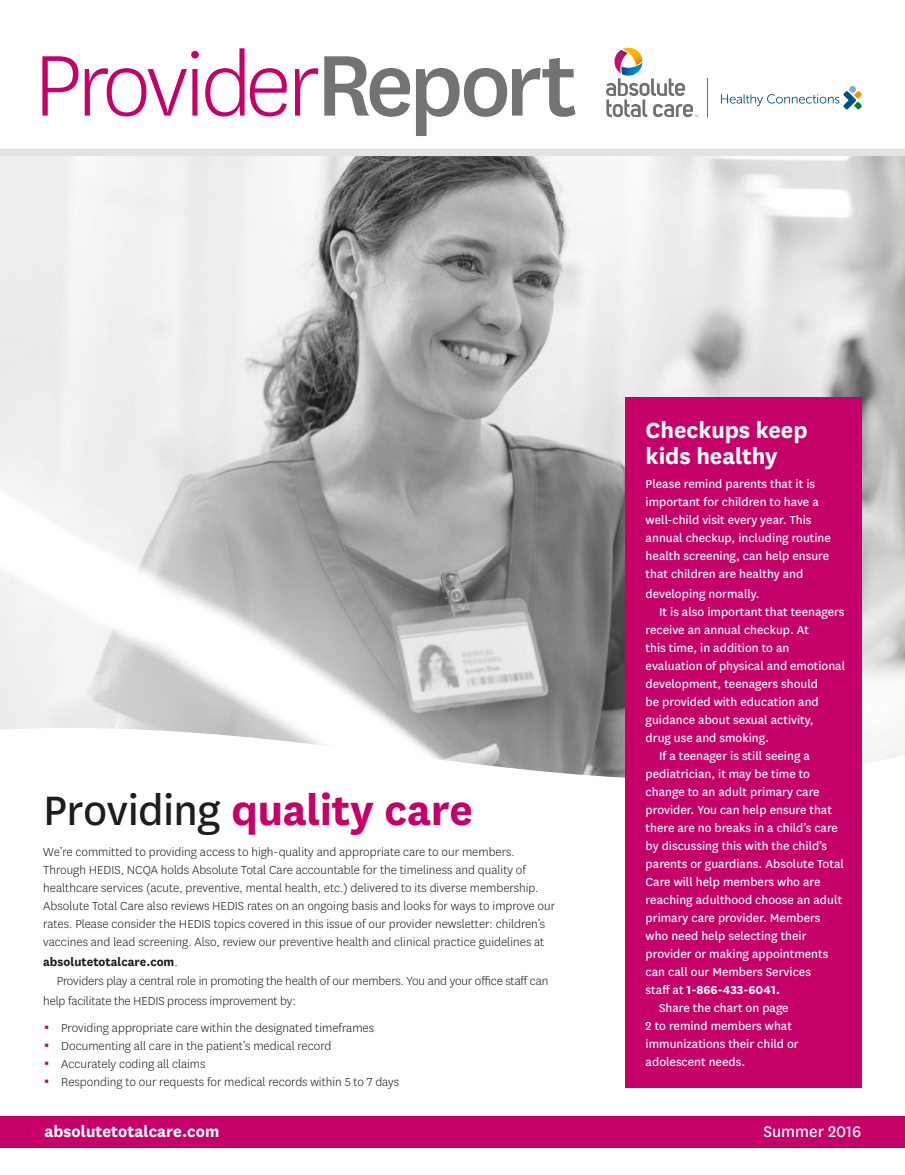
<style>
.page{position:relative;width:905px;height:1175px;background:#fff}
.page>*{position:absolute;margin:0;border:0;box-sizing:border-box;transform-origin:0 0}
.t1{font:700 48px "Centene Sans";letter-spacing:-.01em;color:#c50068}
.t2{font:700 25.5px/25.5px "Centene Sans";letter-spacing:-.005em;color:#fff}
.t3{font:700 18px "Centene Sans";color:#fff}
.t4{font:18px "Centene Sans";color:#fff}
.t5{font:13.5px/18px "Centene Sans";color:#fff}
.t6{font:300 13.5px/18px "Centene Sans";color:#1d1d1b}
.t7{font:700 13.5px "Centene Sans";color:#fff}
.t8{font:700 13.5px "Centene Sans";color:#1d1d1b}
.s1{font-weight:400;color:#1d1d1b}
.s2{font-weight:300}
.s3{font-weight:400}
</style>
<div class="page">
<div style="left:0;top:1116px;width:905px;height:31px;background:#c50068"></div>
<img style="left:0;top:156px;width:905px;height:572px">
<svg style="left:0;top:728px;width:905px;height:135px"></svg>
<div style="left:625px;top:397px;width:236px;height:690px;background:#c50068"></div>
<svg style="left:324px;top:56px;width:251px;height:80px"></svg>
<svg style="left:42px;top:48px;width:276px;height:68px"></svg>
<div style="left:0;top:149px;width:905px;height:7px;background:#e3e3e3"></div>
<svg style="left:606px;top:48px;width:92px;height:69px"></svg>
<div style="left:849px;top:86px;width:7px;height:7px;background:#8da8cc;border-radius:50%"></div>
<svg style="left:721px;top:91px;width:140px;height:19px"></svg>
<hr style="left:707px;top:78px;width:1px;height:39px;background:#706f6f">
<h1 class="t1" style="left:43px;top:775px;width:431px"><span class="s1">Providing</span> quality care</h1>
<p class="t6" style="left:43px;top:842px;width:513px">We’re committed to providing access to high-quality and appropriate care to our members.<br>Through HEDIS, NCQA holds Absolute Total Care accountable for the timeliness and quality of healthcare services (acute, preventive, mental health, etc.) delivered to its diverse membership.<br>Absolute Total Care also reviews HEDIS rates on an ongoing basis and looks for ways to improve our rates. Please consider the HEDIS topics covered in this issue of our provider newsletter: children’s vaccines and lead screening. Also, review our preventive health and clinical practice guidelines at</p>
<p class="t8" style="left:43px;top:952px;width:136px">absolutetotalcare.com<span class="s2">.</span></p>
<p class="t6" style="left:57px;top:971px;width:493px">Providers play a central role in promoting the health of our members. You and your office staff can</p>
<p class="t6" style="left:43px;top:991px;width:254px">help facilitate the HEDIS process improvement by:</p>
<p class="t6" style="left:61px;top:1018px;width:339px">Providing appropriate care within the designated timeframes Documenting all care in the patient’s medical record<br>Accurately coding all claims<br>Responding to our requests for medical records within 5 to 7 days</p>
<h2 class="t2" style="left:645px;top:415px;width:163px">Checkups keep kids healthy</h2>
<p class="t5" style="left:645px;top:474px;width:187px">Please remind parents that it is important for children to have a well-child visit every year. This annual checkup, including routine health screening, can help ensure that children are healthy and</p>
<p class="t5" style="left:645px;top:584px;width:116px">developing normally.</p>
<p class="t5" style="left:659px;top:602px;width:187px">It is also important that teenagers</p>
<p class="t5" style="left:645px;top:620px;width:165px">receive an annual checkup. At</p>
<p class="t5" style="left:645px;top:638px;width:145px">this time, in addition to an</p>
<p class="t5" style="left:645px;top:656px;width:201px">evaluation of physical and emotional</p>
<p class="t5" style="left:645px;top:674px;width:174px">development, teenagers should</p>
<p class="t5" style="left:645px;top:692px;width:175px">be provided with education and</p>
<p class="t5" style="left:645px;top:710px;width:170px">guidance about sexual activity,</p>
<p class="t5" style="left:645px;top:728px;width:125px">drug use and smoking.</p>
<p class="t5" style="left:659px;top:746px;width:152px">If a teenager is still seeing a</p>
<p class="t5" style="left:645px;top:764px;width:166px">pediatrician, it may be time to</p>
<p class="t5" style="left:645px;top:782px;width:175px">change to an adult primary care</p>
<p class="t5" style="left:645px;top:800px;width:188px">provider. You can help ensure that</p>
<p class="t5" style="left:645px;top:818px;width:194px">there are no breaks in a child’s care</p>
<p class="t5" style="left:645px;top:836px;width:183px">by discussing this with the child’s</p>
<p class="t5" style="left:645px;top:854px;width:200px">parents or guardians. Absolute Total</p>
<p class="t5" style="left:645px;top:872px;width:176px">Care will help members who are</p>
<p class="t5" style="left:645px;top:890px;width:198px">reaching adulthood choose an adult</p>
<p class="t5" style="left:645px;top:908px;width:176px">primary care provider. Members</p>
<p class="t5" style="left:645px;top:926px;width:162px">who need help selecting their</p>
<p class="t5" style="left:645px;top:944px;width:184px">provider or making appointments</p>
<p class="t5" style="left:645px;top:962px;width:167px">can call our Members Services</p>
<p class="t7" style="left:645px;top:980px;width:136px"><span class="s3">staff at</span> 1-866-433-6041.</p>
<p class="t5" style="left:659px;top:998px;width:131px">Share the chart on page</p>
<p class="t5" style="left:645px;top:1016px;width:148px">2 to remind members what</p>
<p class="t5" style="left:645px;top:1034px;width:154px">immunizations their child or</p>
<p class="t5" style="left:645px;top:1052px;width:101px">adolescent needs.</p>
<h3 class="t3" style="left:44px;top:1118px;width:176px">absolutetotalcare.com</h3>
<h3 class="t4" style="left:763px;top:1119px;width:99px">Summer 2016</h3>
</div>
